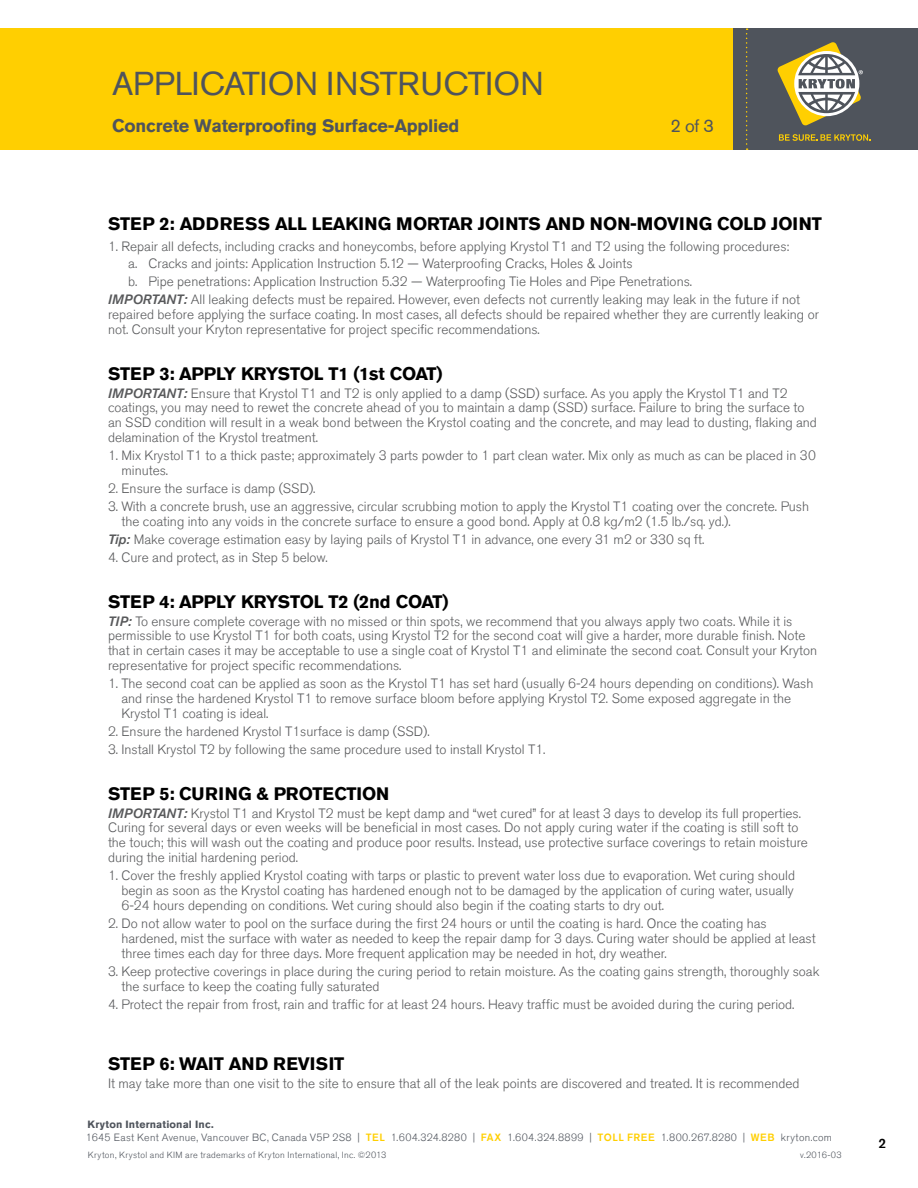
<style>
.page{position:relative;width:918px;height:1188px;background:#fff}
.page>*{position:absolute;margin:0;border:0;box-sizing:border-box;transform-origin:0 0}
.t1{font:33px "Akzidenz Grotesk Std";letter-spacing:.01em;color:#4f545c}
.t2{font:700 18px "Akzidenz Grotesk Std";letter-spacing:-.01em;color:#000}
.t3{font:700 18px "Akzidenz Grotesk Std";letter-spacing:-.01em;color:#4f545c}
.t4{font:18px "Akzidenz Grotesk Std";color:#4f545c}
.t5{font:300 13.5px/15px "Akzidenz Grotesk Std";color:#58595b}
.t6{font:500 13.5px "Akzidenz Grotesk Std";color:#000}
.t7{font:300 10.5px "Akzidenz Grotesk Std";letter-spacing:.03em;color:#4f545c}
.t8{font:700 10.5px "Akzidenz Grotesk Std";letter-spacing:.015em;color:#4f545c}
.t9{font:300 9px "Akzidenz Grotesk Std";letter-spacing:.035em;color:#4f545c}
.s1{font-weight:500;font-style:italic}
.s2{font-weight:500;color:#ffcf01}
</style>
<div class="page">
<div style="left:0;top:29px;width:918px;height:121px;background:#ffcf01"></div>
<div style="left:733px;top:28px;width:185px;height:122px;background:#4f545c"></div>
<svg style="left:746px;top:28px;width:2px;height:122px"></svg>
<svg style="left:779px;top:134px;width:91px;height:7px"></svg>
<svg style="left:777px;top:42px;width:86px;height:84px"></svg>
<h1 class="t1" style="left:112px;top:64px;width:433px">APPLICATION INSTRUCTION</h1>
<h2 class="t3" style="left:112px;top:116px;width:349px">Concrete Waterproofing Surface-Applied</h2>
<h2 class="t4" style="left:670px;top:116px;width:45px">2 of 3</h2>
<h2 class="t2" style="left:108px;top:213px;width:715px">STEP 2: ADDRESS ALL LEAKING MORTAR JOINTS AND NON-MOVING COLD JOINT</h2>
<p class="t5" style="left:108px;top:239px;width:683px">1. Repair all defects, including cracks and honeycombs, before applying Krystol T1 and T2 using the following procedures:</p>
<p class="t5" style="left:128px;top:257px;width:506px">a. Cracks and joints: Application Instruction 5.12 — Waterproofing Cracks, Holes &amp; Joints</p>
<p class="t5" style="left:128px;top:275px;width:565px">b. Pipe penetrations: Application Instruction 5.32 — Waterproofing Tie Holes and Pipe Penetrations.</p>
<p class="t5" style="left:108px;top:293px;width:694px"><span class="s1">IMPORTANT:</span> All leaking defects must be repaired. However, even defects not currently leaking may leak in the future if not</p>
<p class="t5" style="left:108px;top:308px;width:712px">repaired before applying the surface coating. In most cases, all defects should be repaired whether they are currently leaking or not. Consult your Kryton representative for project specific recommendations.</p>
<h2 class="t2" style="left:108px;top:363px;width:336px">STEP 3: APPLY KRYSTOL T1 (1st COAT)</h2>
<p class="t5" style="left:108px;top:386px;width:711px"><span class="s1">IMPORTANT:</span> Ensure that Krystol T1 and T2 is only applied to a damp (SSD) surface. As you apply the Krystol T1 and T2 coatings, you may need to rewet the concrete ahead of you to maintain a damp (SSD) surface. Failure to bring the surface to an SSD condition will result in a weak bond between the Krystol coating and the concrete, and may lead to dusting, flaking and delamination of the Krystol treatment.</p>
<p class="t5" style="left:122px;top:449px;width:696px;text-indent:-14px">1. Mix Krystol T1 to a thick paste; approximately 3 parts powder to 1 part clean water. Mix only as much as can be placed in 30 minutes.</p>
<p class="t5" style="left:108px;top:482px;width:209px">2. Ensure the surface is damp (SSD).</p>
<p class="t5" style="left:122px;top:500px;width:689px;text-indent:-14px">3. With a concrete brush, use an aggressive, circular scrubbing motion to apply the Krystol T1 coating over the concrete. Push the coating into any voids in the concrete surface to ensure a good bond. Apply at 0.8 kg/m2 (1.5 lb./sq. yd.).</p>
<p class="t5" style="left:108px;top:533px;width:598px"><span class="s1">Tip:</span> Make coverage estimation easy by laying pails of Krystol T1 in advance, one every 31 m2 or 330 sq ft.</p>
<p class="t5" style="left:108px;top:551px;width:221px">4. Cure and protect, as in Step 5 below.</p>
<h2 class="t2" style="left:108px;top:591px;width:342px">STEP 4: APPLY KRYSTOL T2 (2nd COAT)</h2>
<p class="t5" style="left:108px;top:614px;width:711px"><span class="s1">TIP:</span> To ensure complete coverage with no missed or thin spots, we recommend that you always apply two coats. While it is permissible to use Krystol T1 for both coats, using Krystol T2 for the second coat will give a harder, more durable finish. Note that in certain cases it may be acceptable to use a single coat of Krystol T1 and eliminate the second coat. Consult your Kryton representative for project specific recommendations.</p>
<p class="t5" style="left:122px;top:677px;width:694px;text-indent:-14px">1. The second coat can be applied as soon as the Krystol T1 has set hard (usually 6-24 hours depending on conditions). Wash and rinse the hardened Krystol T1 to remove surface bloom before applying Krystol T2. Some exposed aggregate in the<br>Krystol T1 coating is ideal.</p>
<p class="t5" style="left:108px;top:725px;width:323px">2. Ensure the hardened Krystol T1surface is damp (SSD).</p>
<p class="t5" style="left:108px;top:743px;width:439px">3. Install Krystol T2 by following the same procedure used to install Krystol T1.</p>
<h2 class="t2" style="left:108px;top:783px;width:283px">STEP 5: CURING &amp; PROTECTION</h2>
<p class="t5" style="left:108px;top:806px;width:701px"><span class="s1">IMPORTANT:</span> Krystol T1 and Krystol T2 must be kept damp and “wet cured” for at least 3 days to develop its full properties.<br>Curing for several days or even weeks will be beneficial in most cases. Do not apply curing water if the coating is still soft to the touch; this will wash out the coating and produce poor results. Instead, use protective surface coverings to retain moisture during the initial hardening period.</p>
<p class="t5" style="left:122px;top:869px;width:675px;text-align:justify;text-indent:-14px">1. Cover the freshly applied Krystol coating with tarps or plastic to prevent water loss due to evaporation. Wet curing should begin as soon as the Krystol coating has hardened enough not to be damaged by the application of curing water, usually 6-24 hours depending on conditions. Wet curing should also begin if the coating starts to dry out.</p>
<p class="t5" style="left:122px;top:917px;width:696px;text-indent:-14px">2. Do not allow water to pool on the surface during the first 24 hours or until the coating is hard. Once the coating has hardened, mist the surface with water as needed to keep the repair damp for 3 days. Curing water should be applied at least three times each day for three days. More frequent application may be needed in hot, dry weather.</p>
<p class="t5" style="left:122px;top:965px;width:699px;text-indent:-14px">3. Keep protective coverings in place during the curing period to retain moisture. As the coating gains strength, thoroughly soak the surface to keep the coating fully saturated</p>
<p class="t5" style="left:108px;top:998px;width:688px">4. Protect the repair from frost, rain and traffic for at least 24 hours. Heavy traffic must be avoided during the curing period.</p>
<h2 class="t2" style="left:108px;top:1053px;width:238px">STEP 6: WAIT AND REVISIT</h2>
<p class="t5" style="left:108px;top:1076px;width:693px">It may take more than one visit to the site to ensure that all of the leak points are discovered and treated. It is recommended</p>
<p class="t8" style="left:88px;top:1119px;width:128px">Kryton International Inc.</p>
<p class="t7" style="left:86px;top:1132px;width:748px">1645 East Kent Avenue, Vancouver BC, Canada V5P 2S8 | <span class="s2">TEL</span> 1.604.324.8280 | <span class="s2">FAX</span> 1.604.324.8899 | <span class="s2">TOLL FREE</span> 1.800.267.8280 | <span class="s2">WEB</span> kryton.com</p>
<p class="t9" style="left:88px;top:1150px;width:300px">Kryton, Krystol and KIM are trademarks of Kryton International, Inc. ©2013</p>
<p class="t9" style="left:800px;top:1150px;width:43px">v.2016-03</p>
<p class="t6" style="left:879px;top:1135px;width:9px">2</p>
</div>
